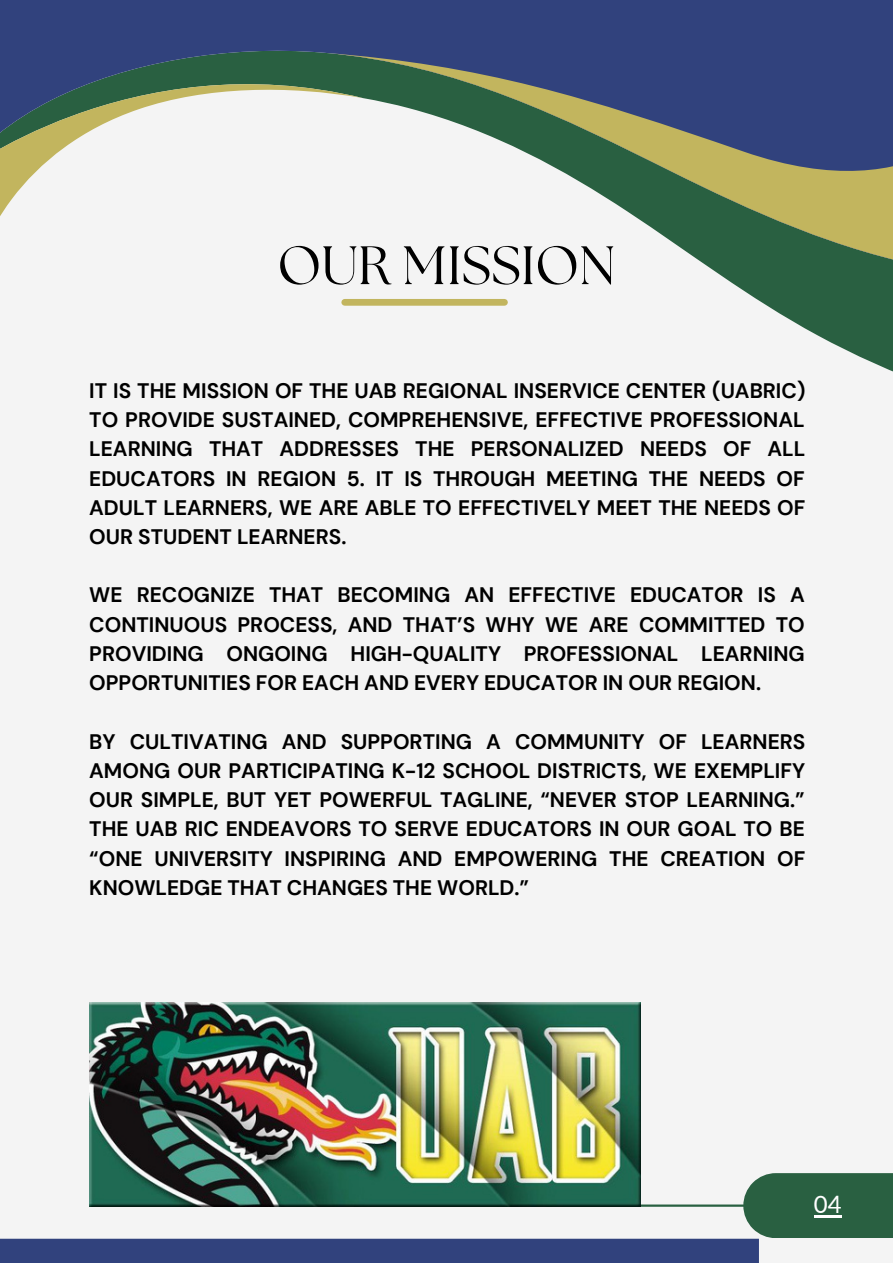
<style>
.page{position:relative;width:893px;height:1264px;background:#fff}
.page>*{position:absolute;margin:0;border:0;box-sizing:border-box;transform-origin:0 0}
.t1{font:54px "The Seasons";color:#000}
.t2{font:24px "Lato";color:#fff}
.t3{font:700 21px/29.2px "DM Sans";color:#000;text-align:justify}
</style>
<div class="page">
<div style="left:0;top:0;width:892px;height:1262px;background:#f4f4f4"></div>
<svg style="left:504px;top:268px;width:388px;height:103px"></svg>
<div style="left:0;top:0;width:892px;height:53px;background:#31427d"></div>
<svg style="left:0;top:41px;width:363px;height:265px"></svg>
<svg style="left:323px;top:53px;width:569px;height:215px"></svg>
<div style="left:345px;top:299px;width:159px;height:7px;background:#c2b55e"></div>
<img style="left:89px;top:1002px;width:551px;height:171px">
<svg style="left:0;top:1173px;width:892px;height:89px"></svg>
<hr style="left:813px;top:1215px;width:28px;height:2px;background:#fff">
<p class="t1" style="left:277px;top:241px;width:339px">OUR MISSION</p>
<p class="t3" style="left:89px;top:376px;width:717px">IT IS THE MISSION OF THE UAB REGIONAL INSERVICE CENTER (UABRIC)<br>TO PROVIDE SUSTAINED, COMPREHENSIVE, EFFECTIVE PROFESSIONAL LEARNING THAT ADDRESSES THE PERSONALIZED NEEDS OF ALL EDUCATORS IN REGION 5. IT IS THROUGH MEETING THE NEEDS OF ADULT LEARNERS, WE ARE ABLE TO EFFECTIVELY MEET THE NEEDS OF OUR STUDENT LEARNERS.</p>
<p class="t3" style="left:89px;top:580px;width:717px">WE RECOGNIZE THAT BECOMING AN EFFECTIVE EDUCATOR IS A CONTINUOUS PROCESS, AND THAT’S WHY WE ARE COMMITTED TO PROVIDING ONGOING HIGH-QUALITY PROFESSIONAL LEARNING OPPORTUNITIES FOR EACH AND EVERY EDUCATOR IN OUR REGION.</p>
<p class="t3" style="left:89px;top:727px;width:717px">BY CULTIVATING AND SUPPORTING A COMMUNITY OF LEARNERS AMONG OUR PARTICIPATING K-12 SCHOOL DISTRICTS, WE EXEMPLIFY OUR SIMPLE, BUT YET POWERFUL TAGLINE, “NEVER STOP LEARNING.” THE UAB RIC ENDEAVORS TO SERVE EDUCATORS IN OUR GOAL TO BE “ONE UNIVERSITY INSPIRING AND EMPOWERING THE CREATION OF KNOWLEDGE THAT CHANGES THE WORLD.”</p>
<p class="t2" style="left:813px;top:1189px;width:29px">04</p>
</div>
